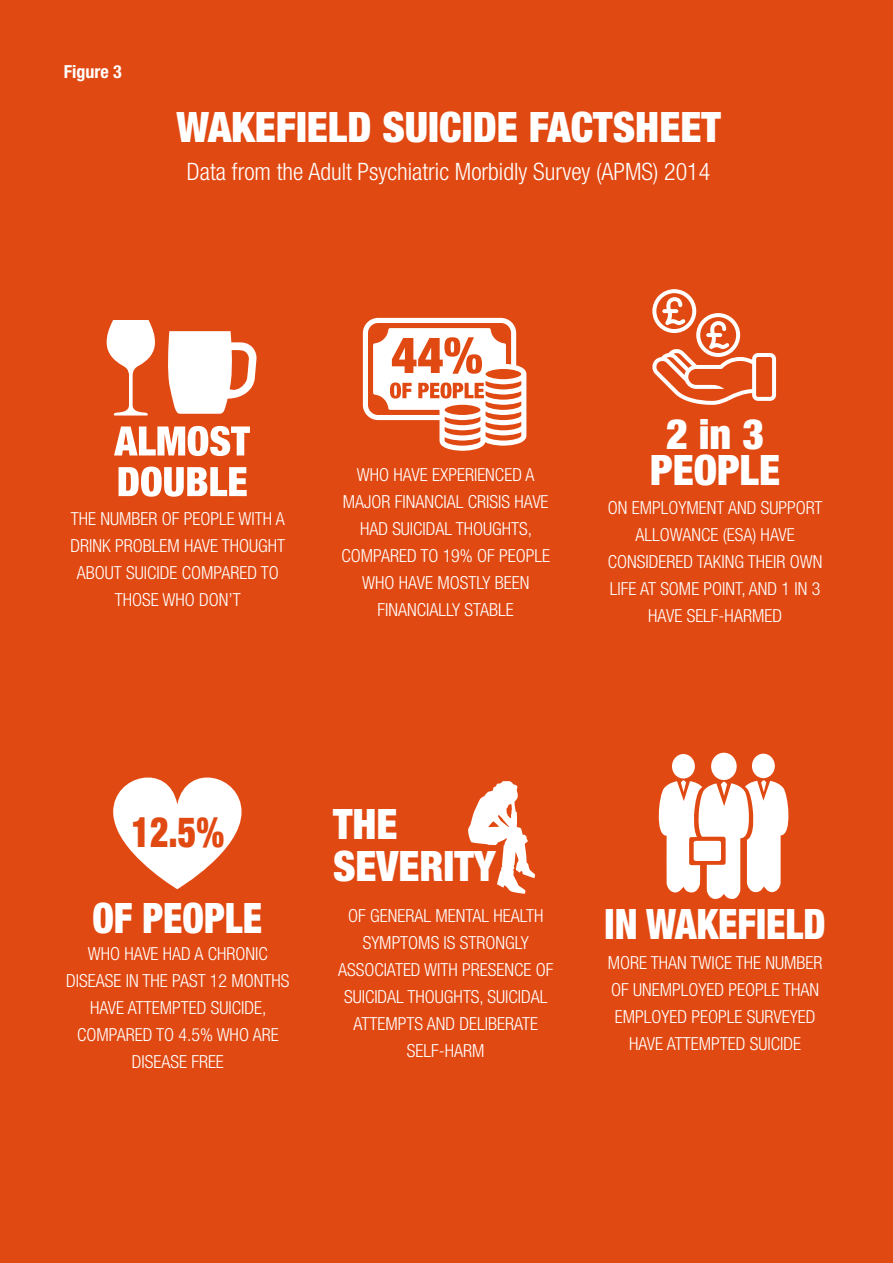
<style>
.page{position:relative;width:893px;height:1263px;background:#e14912}
.page>*{position:absolute;margin:0;border:0;box-sizing:border-box;transform-origin:0 0}
.t1{font:900 condensed 42px/36px "Helvetica Neue";color:#fff;text-align:center}
.t2{font:900 condensed 42px "Helvetica Neue";color:#fff;scale:.92 1}
.t3{font:900 condensed 42px "Helvetica Neue";color:#e14912;scale:.85 1}
.t4{font:300 condensed 24px "Helvetica Neue";color:#fff}
.t5{font:300 condensed 18px/27px "Helvetica Neue";color:#fff;text-align:center}
.t6{font:700 condensed 18px "Helvetica Neue";color:#fff}
</style>
<div class="page">
<svg style="left:363px;top:318px;width:163px;height:133px"></svg>
<svg style="left:107px;top:320px;width:48px;height:95px"></svg>
<svg style="left:168px;top:331px;width:89px;height:83px"></svg>
<svg style="left:119px;top:466px;width:128px;height:31px"></svg>
<svg style="left:114px;top:426px;width:136px;height:30px"></svg>
<svg style="left:652px;top:289px;width:124px;height:116px"></svg>
<div style="left:711px;top:753px;width:26px;height:27px;background:#fff;border-radius:50%"></div>
<div style="left:672px;top:754px;width:23px;height:24px;background:#fff;border-radius:50%"></div>
<div style="left:752px;top:754px;width:23px;height:24px;background:#fff;border-radius:50%"></div>
<svg style="left:658px;top:780px;width:131px;height:119px"></svg>
<div style="left:694px;top:841px;width:27px;height:20px;background:#fff;border-radius:2px"></div>
<svg style="left:468px;top:781px;width:67px;height:113px"></svg>
<svg style="left:113px;top:777px;width:129px;height:112px"></svg>
<p class="t6" style="left:64px;top:60px;width:59px">Figure 3</p>
<h1 class="t1" style="left:176px;top:108px;width:546px">WAKEFIELD SUICIDE FACTSHEET</h1>
<h2 class="t4" style="left:187px;top:157px;width:525px">Data from the Adult Psychiatric Morbidly Survey (APMS) 2014</h2>
<h1 class="t1" style="left:650px;top:415px;width:131px">2 in 3<br>PEOPLE</h1>
<p class="t5" style="left:341px;top:461px;width:210px">WHO HAVE EXPERIENCED A<br>MAJOR FINANCIAL CRISIS HAVE<br>HAD SUICIDAL THOUGHTS,<br>COMPARED TO 19% OF PEOPLE<br>WHO HAVE MOSTLY BEEN<br>FINANCIALLY STABLE</p>
<p class="t5" style="left:70px;top:505px;width:216px">THE NUMBER OF PEOPLE WITH A<br>DRINK PROBLEM HAVE THOUGHT<br>ABOUT SUICIDE COMPARED TO<br>THOSE WHO DON’T</p>
<p class="t5" style="left:608px;top:494px;width:216px">ON EMPLOYMENT AND SUPPORT<br>ALLOWANCE (ESA) HAVE<br>CONSIDERED TAKING THEIR OWN<br>LIFE AT SOME POINT, AND 1 IN 3<br>HAVE SELF-HARMED</p>
<h1 class="t3" style="left:132px;top:806px;width:111px">12.5%</h1>
<h1 class="t2" style="left:92px;top:892px;width:186px">OF PEOPLE</h1>
<p class="t5" style="left:66px;top:940px;width:225px">WHO HAVE HAD A CHRONIC<br>DISEASE IN THE PAST 12 MONTHS<br>HAVE ATTEMPTED SUICIDE,<br>COMPARED TO 4.5% WHO ARE<br>DISEASE FREE</p>
<h1 class="t1" style="left:333px;top:802px;width:164px;line-height:42px;text-align:left">THE<br>SEVERITY</h1>
<p class="t5" style="left:338px;top:901px;width:217px">OF GENERAL MENTAL HEALTH<br>SYMPTOMS IS STRONGLY<br>ASSOCIATED WITH PRESENCE OF<br>SUICIDAL THOUGHTS, SUICIDAL<br>ATTEMPTS AND DELIBERATE<br>SELF-HARM</p>
<h1 class="t2" style="left:605px;top:898px;width:242px">IN WAKEFIELD</h1>
<p class="t5" style="left:608px;top:948px;width:216px">MORE THAN TWICE THE NUMBER<br>OF UNEMPLOYED PEOPLE THAN<br>EMPLOYED PEOPLE SURVEYED<br>HAVE ATTEMPTED SUICIDE</p>
</div>
